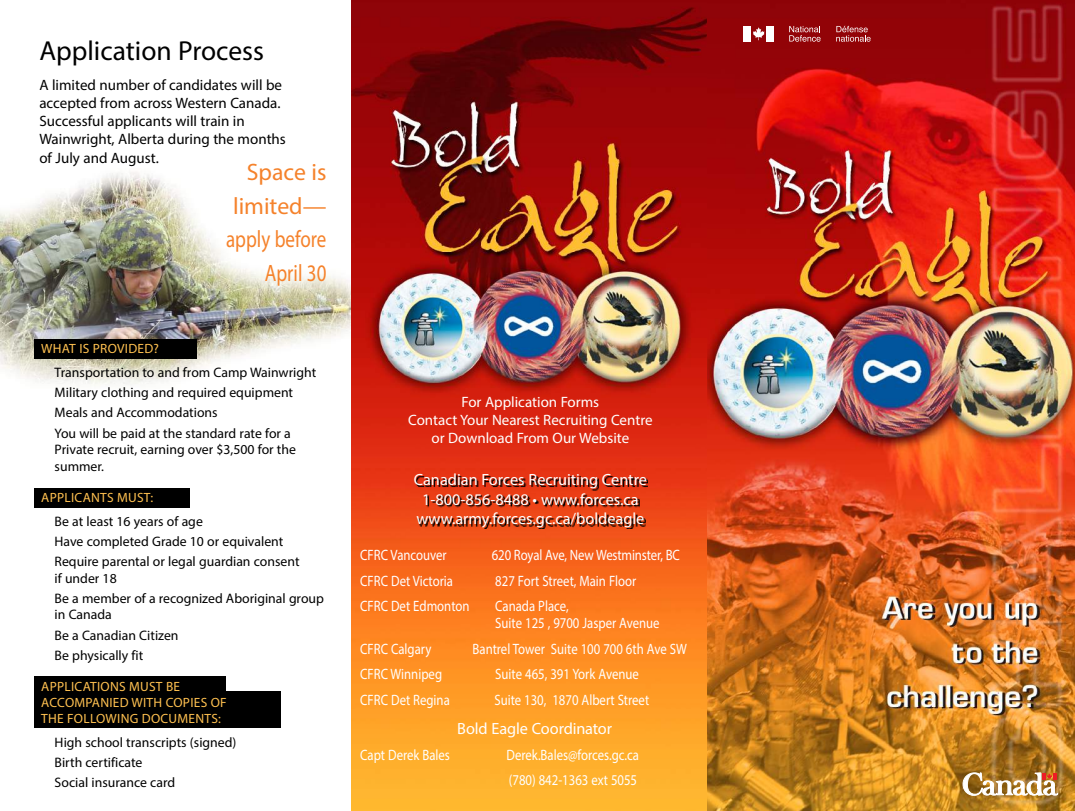
<style>
.page{position:relative;width:1075px;height:811px;background:#fff}
.page>*{position:absolute;margin:0;border:0;box-sizing:border-box;transform-origin:0 0}
.t1{font:27.5px "Myriad Pro";color:#000}
.t2{font:23.75px/33.8px "Myriad Pro";color:#f5822b;text-align:right}
.t3{font:16.25px/19.6px "Myriad Pro";color:#fff;text-align:center}
.t4{font:15px/16.9px "Myriad Pro";color:#fff;scale:.85 1}
.t5{font:15px/18.1px "Myriad Pro";color:#000}
.t6{font:15px/18.1px "Myriad Pro";color:#fff;text-align:center}
.t7{font:13.75px/20.1px "Myriad Pro";color:#000}
.t8{font:13.38px/16.1px "Myriad Pro";letter-spacing:.02em;color:#fec050}
</style>
<div class="page">
<img style="left:0;top:172px;width:351px;height:213px">
<img style="left:351px;top:0;width:356px;height:810px">
<img style="left:707px;top:0;width:367px;height:810px">
<div style="left:743px;top:26px;width:8px;height:15px;background:#fff"></div>
<svg style="left:752px;top:27px;width:12px;height:13px"></svg>
<div style="left:766px;top:26px;width:8px;height:15px;background:#fff"></div>
<svg style="left:789px;top:26px;width:31px;height:16px"></svg>
<svg style="left:836px;top:26px;width:34px;height:16px"></svg>
<svg style="left:962px;top:772px;width:95px;height:23px"></svg>
<div style="left:34px;top:339px;width:163px;height:19px;background:#000"></div>
<div style="left:34px;top:488px;width:156px;height:19px;background:#000"></div>
<div style="left:34px;top:675px;width:192px;height:19px;background:#000"></div>
<div style="left:34px;top:691px;width:247px;height:19px;background:#000"></div>
<div style="left:34px;top:708px;width:247px;height:19px;background:#000"></div>
<svg style="left:416px;top:474px;width:231px;height:54px"></svg>
<h1 class="t1" style="left:39px;top:33px;width:226px">Application Process</h1>
<p class="t5" style="left:39px;top:76px;width:248px">A limited number of candidates will be accepted from across Western Canada.<br>Successful applicants will train in Wainwright, Alberta during the months of July and August.</p>
<h2 class="t2" style="left:226px;top:154px;width:102px">Space is limited— apply before<br>April 30</h2>
<p class="t8" style="left:41px;top:340px;width:119px">WHAT IS PROVIDED?</p>
<p class="t7" style="left:55px;top:362px;width:263px">Transportation to and from Camp Wainwright Military clothing and required equipment Meals and Accommodations<br>You will be paid at the standard rate for a</p>
<p class="t7" style="left:55px;top:441px;width:243px;line-height:16.6px">Private recruit, earning over $3,500 for the summer.</p>
<p class="t8" style="left:41px;top:488px;width:113px">APPLICANTS MUST:</p>
<p class="t7" style="left:55px;top:510px;width:246px">Be at least 16 years of age<br>Have completed Grade 10 or equivalent<br>Require parental or legal guardian consent</p>
<p class="t7" style="left:55px;top:567px;width:271px">if under 18<br>Be a member of a recognized Aboriginal group</p>
<p class="t7" style="left:55px;top:604px;width:125px">in Canada<br>Be a Canadian Citizen<br>Be physically fit</p>
<p class="t8" style="left:41px;top:677px;width:187px">APPLICATIONS MUST BE<br>ACCOMPANIED WITH COPIES OF<br>THE FOLLOWING DOCUMENTS:</p>
<p class="t7" style="left:55px;top:731px;width:183px">High school transcripts (signed)<br>Birth certificate<br>Social insurance card</p>
<p class="t6" style="left:408px;top:392px;width:246px">For Application Forms<br>Contact Your Nearest Recruiting Centre or Download From Our Website</p>
<p class="t3" style="left:414px;top:469px;width:235px">Canadian Forces Recruiting Centre<br>1-800-856-8488 • www.forces.ca www.army.forces.gc.ca/boldeagle</p>
<p class="t4" style="left:360px;top:546px;width:103px">CFRC Vancouver</p>
<p class="t4" style="left:492px;top:546px;width:223px">620 Royal Ave, New Westminster, BC</p>
<p class="t4" style="left:360px;top:571px;width:111px">CFRC Det Victoria</p>
<p class="t4" style="left:495px;top:571px;width:167px">827 Fort Street, Main Floor</p>
<p class="t4" style="left:360px;top:597px;width:130px">CFRC Det Edmonton</p>
<p class="t4" style="left:495px;top:597px;width:195px">Canada Place,<br>Suite 125 , 9700 Jasper Avenue</p>
<p class="t4" style="left:360px;top:639px;width:85px">CFRC Calgary</p>
<p class="t4" style="left:472px;top:639px;width:253px">Bantrel Tower Suite 100 700 6th Ave SW</p>
<p class="t4" style="left:360px;top:665px;width:98px">CFRC Winnipeg</p>
<p class="t4" style="left:495px;top:665px;width:170px">Suite 465, 391 York Avenue</p>
<p class="t4" style="left:360px;top:691px;width:107px">CFRC Det Regina</p>
<p class="t4" style="left:494px;top:691px;width:184px">Suite 130, 1870 Albert Street</p>
<p class="t3" style="left:457px;top:718px;width:156px">Bold Eagle Coordinator</p>
<p class="t4" style="left:360px;top:745px;width:107px">Capt Derek Bales</p>
<p class="t4" style="left:506px;top:741px;width:157px;line-height:25.6px">Derek.Bales@forces.gc.ca (780) 842-1363 ext 5055</p>
</div>
